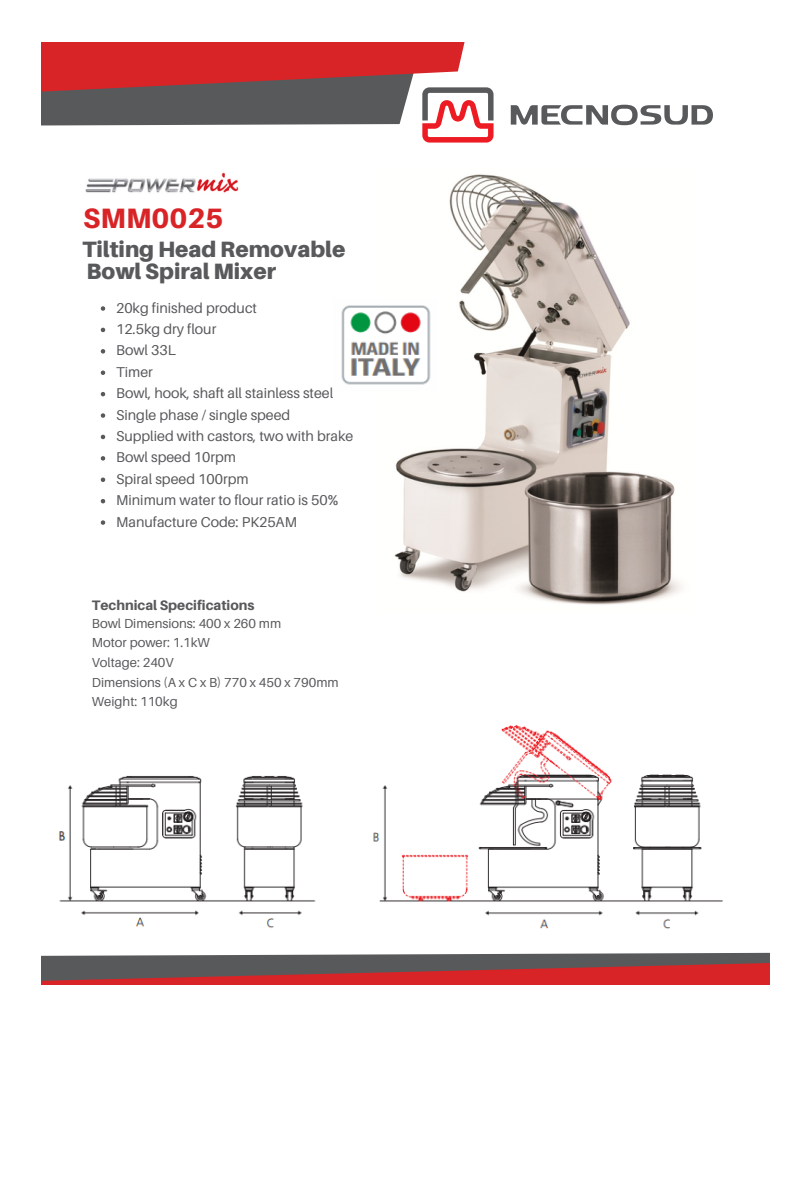
<style>
.page{position:relative;width:810px;height:1181px;background:#fff}
.page>*{position:absolute;margin:0;border:0;box-sizing:border-box;transform-origin:0 0}
.t1{font:800 28.05px "Aileron";color:#d82427}
.t2{font:900 22.2px "Aileron";color:#58595b}
.t3{font:14.25px "Aileron";color:#58595b}
.t4{font:800 13.8px "Aileron";color:#58595b}
.t5{font:13.05px "Aileron";color:#58595b}
</style>
<div class="page">
<svg style="left:42px;top:42px;width:469px;height:101px"></svg>
<svg style="left:42px;top:952px;width:728px;height:32px;fill:#58595b"></svg>
<svg style="left:422px;top:87px;width:72px;height:55px"></svg>
<svg style="left:511px;top:105px;width:202px;height:20px"></svg>
<img style="left:394px;top:174px;width:287px;height:431px">
<img style="left:85px;top:172px;width:154px;height:21px">
<img style="left:58px;top:725px;width:665px;height:204px">
<img style="left:341px;top:299px;width:96px;height:91px">
<svg style="left:101px;top:306px;width:4px;height:5px"></svg>
<svg style="left:101px;top:328px;width:4px;height:4px"></svg>
<svg style="left:101px;top:349px;width:4px;height:4px"></svg>
<svg style="left:101px;top:370px;width:4px;height:5px"></svg>
<svg style="left:101px;top:392px;width:4px;height:4px"></svg>
<svg style="left:101px;top:413px;width:4px;height:5px"></svg>
<svg style="left:101px;top:435px;width:4px;height:4px"></svg>
<svg style="left:101px;top:456px;width:4px;height:4px"></svg>
<svg style="left:101px;top:477px;width:4px;height:5px"></svg>
<svg style="left:101px;top:499px;width:4px;height:4px"></svg>
<svg style="left:101px;top:520px;width:4px;height:5px"></svg>
<p class="t1" style="left:83px;top:201px;width:142px">SMM0025</p>
<p class="t2" style="left:83px;top:235px;width:264px">Tilting Head Removable</p>
<p class="t2" style="left:86px;top:257px;width:191px">Bowl Spiral Mixer</p>
<p class="t3" style="left:116px;top:299px;width:142px">20kg finished product</p>
<p class="t3" style="left:116px;top:320px;width:102px">12.5kg dry flour</p>
<p class="t3" style="left:116px;top:341px;width:61px">Bowl 33L</p>
<p class="t3" style="left:116px;top:363px;width:38px">Timer</p>
<p class="t3" style="left:116px;top:384px;width:219px">Bowl, hook, shaft all stainless steel</p>
<p class="t3" style="left:116px;top:406px;width:176px">Single phase / single speed</p>
<p class="t3" style="left:116px;top:427px;width:239px">Supplied with castors, two with brake</p>
<p class="t3" style="left:116px;top:448px;width:122px">Bowl speed 10rpm</p>
<p class="t3" style="left:116px;top:470px;width:134px">Spiral speed 100rpm</p>
<p class="t3" style="left:116px;top:491px;width:224px">Minimum water to flour ratio is 50%</p>
<p class="t3" style="left:116px;top:513px;width:183px">Manufacture Code: PK25AM</p>
<p class="t4" style="left:92px;top:596px;width:164px">Technical Specifications</p>
<p class="t5" style="left:92px;top:615px;width:191px">Bowl Dimensions: 400 x 260 mm</p>
<p class="t5" style="left:92px;top:634px;width:120px">Motor power: 1.1kW</p>
<p class="t5" style="left:92px;top:654px;width:83px">Voltage: 240V</p>
<p class="t5" style="left:92px;top:674px;width:248px">Dimensions (A x C x B) 770 x 450 x 790mm</p>
<p class="t5" style="left:92px;top:693px;width:87px">Weight: 110kg</p>
</div>
